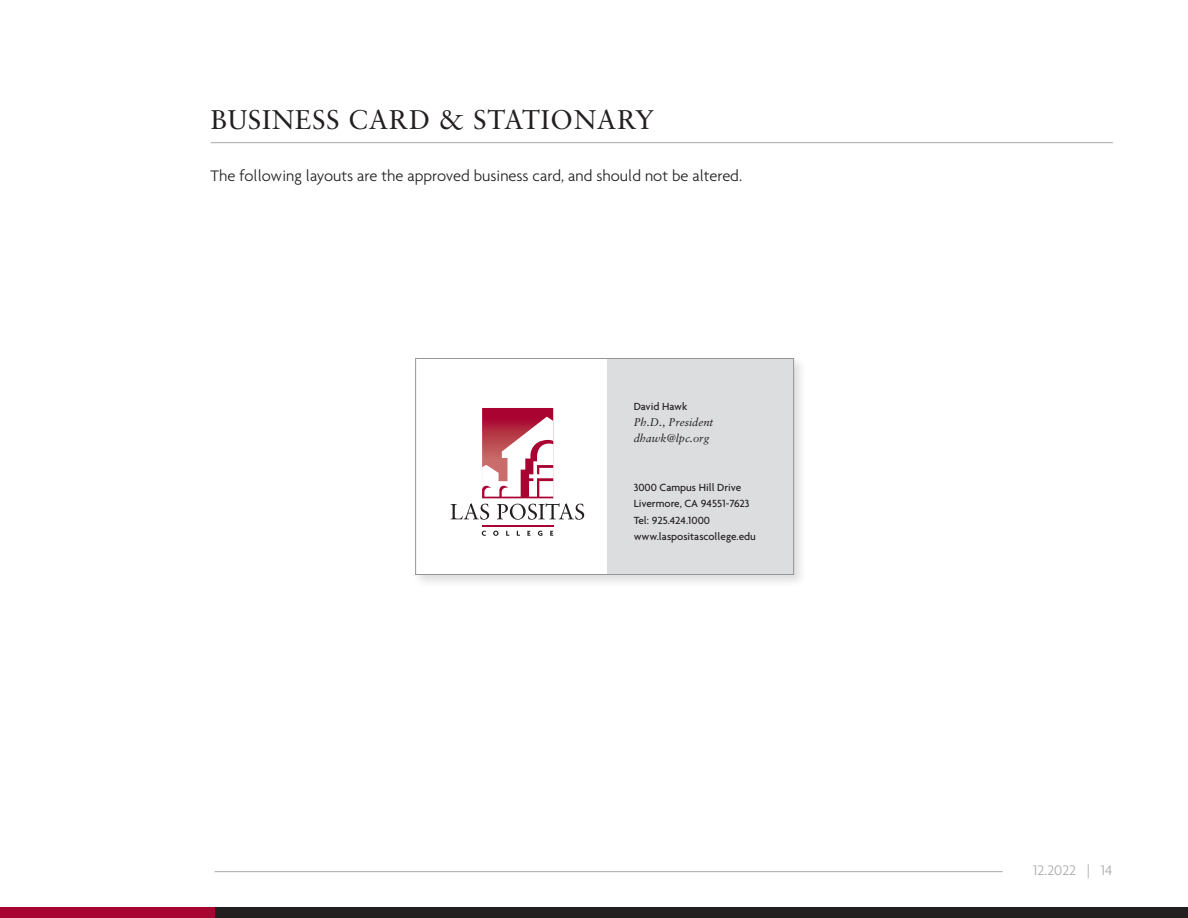
<style>
.page{position:relative;width:1188px;height:918px;background:#fff}
.page>*{position:absolute;margin:0;border:0;box-sizing:border-box;transform-origin:0 0}
.t1{font:27px "Sabon";letter-spacing:.025em;color:#231f20}
.t2{font:300 16.5px "Agenda";color:#231f20}
.t3{font:300 15px "Agenda";color:#a8a9ad}
.t4{font:500 11.25px/16.2px "Agenda";color:#231f20}
.t5{font:italic 11.25px/16.2px "Sabon";color:#231f20}
.s1{font-family:"Agenda";font-weight:500;font-style:normal}
</style>
<div class="page">
<hr style="left:215px;top:871px;width:788px;height:1px;background:#a8a9ad">
<div style="left:215px;top:908px;width:973px;height:10px;background:#231f20"></div>
<div style="left:0;top:908px;width:107px;height:10px;background:#a90332"></div>
<div style="left:107px;top:908px;width:108px;height:10px;background:#a90332"></div>
<hr style="left:211px;top:142px;width:902px;height:1px;background:#a8a9ad">
<div style="left:413px;top:355px;width:394px;height:233px;background:#231f20;opacity:.15"></div>
<div style="left:416px;top:358px;width:249px;height:216px;background:#fff"></div>
<div style="left:607px;top:358px;width:187px;height:216px;background:#dcdddf"></div>
<div style="left:482px;top:408px;width:71px;height:90px;background:#a90332"></div>
<hr style="left:482px;top:525px;width:71px;height:1px;background:#a90332">
<svg style="left:482px;top:531px;width:4px;height:5px"></svg>
<svg style="left:493px;top:531px;width:6px;height:5px"></svg>
<svg style="left:506px;top:531px;width:3px;height:5px"></svg>
<svg style="left:527px;top:531px;width:4px;height:5px"></svg>
<svg style="left:538px;top:531px;width:4px;height:5px"></svg>
<svg style="left:550px;top:531px;width:3px;height:5px"></svg>
<svg style="left:451px;top:417px;width:133px;height:103px"></svg>
<div style="left:416px;top:358px;width:378px;height:217px;border:1px solid #939598"></div>
<p class="t1" style="left:211px;top:103px;width:445px">BUSINESS CARD &amp; STATIONARY</p>
<p class="t2" style="left:211px;top:166px;width:533px">The following layouts are the approved business card, and should not be altered.</p>
<p class="t5" style="left:634px;top:398px;width:81px"><span class="s1">David Hawk<br></span>Ph.D., President dhawk@lpc.org</p>
<p class="t4" style="left:634px;top:479px;width:124px">3000 Campus Hill Drive<br>Livermore, CA 94551-7623<br>Tel: 925.424.1000 www.laspositascollege.edu</p>
<h3 class="t3" style="left:1033px;top:861px;width:81px">12.2022 | 14</h3>
</div>
